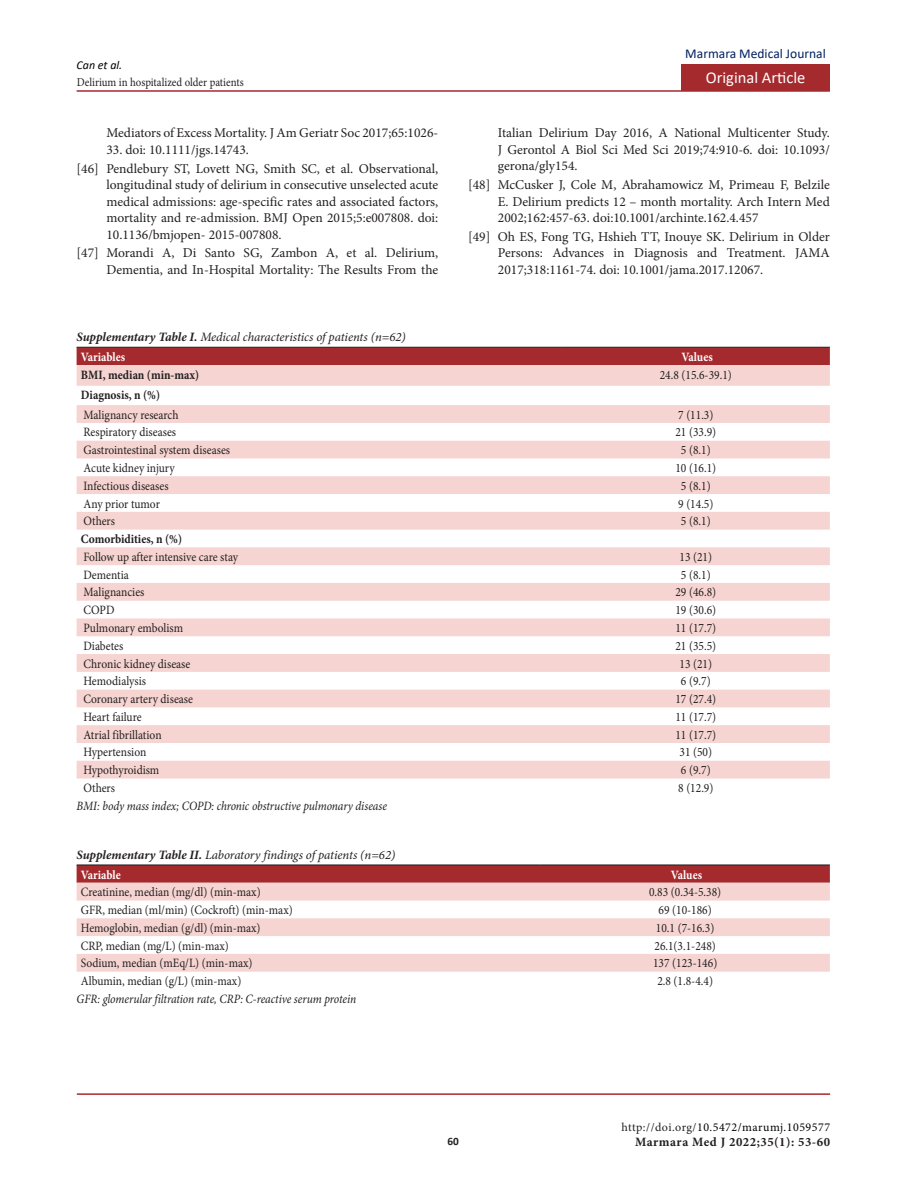
<style>
.page{position:relative;width:915px;height:1191px;background:#fff}
.page>*{position:absolute;margin:0;border:0;box-sizing:border-box;transform-origin:0 0}
.t1{font:16.5px "Calibri";color:#fff}
.t2{font:13.5px/16.5px "Minion Pro";color:#231f20;text-align:justify}
.t3{font:13.5px "Calibri";color:#002060}
.t4{font:12.75px "Minion Pro";color:#231f20;scale:.9 1}
.t5{font:italic 12.75px/19.6px "Minion Pro";letter-spacing:-.005em;color:#231f20}
.t6{font:italic 12.75px "Minion Pro";letter-spacing:-.005em;color:#231f20;scale:.9 1}
.t7{font:700 12.75px "Minion Pro";color:#231f20;scale:.9 1}
.t8{font:700 12.75px "Minion Pro";letter-spacing:.04em;color:#231f20}
.t9{font:700 12.75px "Minion Pro";color:#fff;scale:.9 1}
.t10{font:12px "Minion Pro";letter-spacing:.04em;color:#000}
.t11{font:12px "Minion Pro";color:#231f20;scale:.9 1}
.t12{font:italic 12px "Calibri";color:#000}
.t13{font:700 11.25px "Calibri";color:#231f20}
.s1{font-weight:700}
.s2{font-weight:700;font-style:normal;color:#fff}
.s3{color:#231f20}
</style>
<div class="page">
<hr style="left:77px;top:1093px;width:752px;height:1px;background:#a52a2e">
<hr style="left:77px;top:90px;width:752px;height:2px;background:#a52a2e">
<div style="left:681px;top:64px;width:148px;height:27px;background:#a52a2e"></div>
<div style="left:77px;top:348px;width:752px;height:17px;background:#a52a2e"></div>
<svg style="left:77px;top:365px;width:752px;height:413px;fill:#f5d6d4"></svg>
<hr style="left:77px;top:347px;width:484px;height:1px;background:#231f20">
<hr style="left:561px;top:347px;width:268px;height:1px;background:#231f20">
<div style="left:77px;top:865px;width:752px;height:17px;background:#a52a2e"></div>
<svg style="left:77px;top:882px;width:752px;height:89px;fill:#f5d4d1"></svg>
<hr style="left:77px;top:864px;width:463px;height:1px;background:#231f20">
<hr style="left:540px;top:864px;width:289px;height:1px;background:#231f20">
<p class="t12" style="left:77px;top:56px;width:47px">Can et al.</p>
<p class="t3" style="left:685px;top:45px;width:142px">Marmara Medical Journal</p>
<p class="t11" style="left:77px;top:74px;width:187px">Delirium in hospitalized older patients</p>
<p class="t1" style="left:705px;top:67px;width:101px">Original Article</p>
<p class="t2" style="left:106px;top:125px;width:333px">Mediators of Excess Mortality. J Am Geriatr Soc 2017;65:1026-</p>
<p class="t2" style="left:77px;top:140px;width:363px;line-height:18.6px;text-indent:30px">33. doi: 10.1111/jgs.14743.<br>[46] Pendlebury ST, Lovett NG, Smith SC, et al. Observational,</p>
<p class="t2" style="left:106px;top:177px;width:333px">longitudinal study of delirium in consecutive unselected acute medical admissions: age-specific rates and associated factors, mortality and re-admission. BMJ Open 2015;5:e007808. doi:<br>10.1136/bmjopen- 2015-007808.</p>
<p class="t2" style="left:77px;top:245px;width:363px;text-align:right">[47] Morandi A, Di Santo SG, Zambon A, et al. Delirium,<br>Dementia, and In-Hospital Mortality: The Results From the</p>
<p class="t5" style="left:81px;top:327px;width:326px;text-indent:-4px"><span class="s1">Supplementary Table I.</span> Medical characteristics of patients (n=62)<br><span class="s2">Variables</span></p>
<p class="t2" style="left:497px;top:125px;width:333px">Italian Delirium Day 2016, A National Multicenter Study.<br>J Gerontol A Biol Sci Med Sci 2019;74:910-6. doi: 10.1093/ gerona/gly154.</p>
<p class="t2" style="left:497px;top:176px;width:333px;text-indent:-30px">[48] McCusker J, Cole M, Abrahamowicz M, Primeau F, Belzile E. Delirium predicts 12 – month mortality. Arch Intern Med 2002;162:457-63. doi:10.1001/archinte.162.4.457</p>
<p class="t2" style="left:497px;top:228px;width:333px;text-indent:-30px">[49] Oh ES, Fong TG, Hshieh TT, Inouye SK. Delirium in Older Persons: Advances in Diagnosis and Treatment. JAMA 2017;318:1161-74. doi: 10.1001/jama.2017.12067.</p>
<p class="t9" style="left:681px;top:348px;width:36px">Values</p>
<p class="t7" style="left:81px;top:365px;width:133px">BMI, median (min-max)</p>
<p class="t4" style="left:659px;top:366px;width:82px">24.8 (15.6-39.1)</p>
<p class="t7" style="left:81px;top:386px;width:89px">Diagnosis, n (%)</p>
<p class="t4" style="left:83px;top:406px;width:107px">Malignancy research</p>
<p class="t4" style="left:678px;top:406px;width:41px">7 (11.3)</p>
<p class="t4" style="left:83px;top:424px;width:104px">Respiratory diseases</p>
<p class="t4" style="left:675px;top:424px;width:47px">21 (33.9)</p>
<p class="t4" style="left:83px;top:441px;width:164px">Gastrointestinal system diseases</p>
<p class="t4" style="left:680px;top:441px;width:34px">5 (8.1)</p>
<p class="t4" style="left:83px;top:459px;width:103px">Acute kidney injury</p>
<p class="t4" style="left:675px;top:459px;width:47px">10 (16.1)</p>
<p class="t4" style="left:83px;top:477px;width:96px">Infectious diseases</p>
<p class="t4" style="left:680px;top:477px;width:34px">5 (8.1)</p>
<p class="t4" style="left:83px;top:495px;width:86px">Any prior tumor</p>
<p class="t4" style="left:678px;top:495px;width:41px">9 (14.5)</p>
<p class="t4" style="left:83px;top:513px;width:37px">Others</p>
<p class="t4" style="left:680px;top:513px;width:34px">5 (8.1)</p>
<p class="t7" style="left:81px;top:530px;width:114px">Comorbidities, n (%)</p>
<p class="t4" style="left:83px;top:548px;width:173px">Follow up after intensive care stay</p>
<p class="t4" style="left:679px;top:548px;width:38px">13 (21)</p>
<p class="t4" style="left:83px;top:566px;width:52px">Dementia</p>
<p class="t4" style="left:680px;top:566px;width:34px">5 (8.1)</p>
<p class="t4" style="left:83px;top:584px;width:69px">Malignancies</p>
<p class="t4" style="left:675px;top:584px;width:47px">29 (46.8)</p>
<p class="t4" style="left:83px;top:601px;width:36px">COPD</p>
<p class="t4" style="left:675px;top:601px;width:47px">19 (30.6)</p>
<p class="t4" style="left:83px;top:619px;width:112px">Pulmonary embolism</p>
<p class="t4" style="left:675px;top:619px;width:47px">11 (17.7)</p>
<p class="t4" style="left:83px;top:637px;width:46px">Diabetes</p>
<p class="t4" style="left:675px;top:637px;width:47px">21 (35.5)</p>
<p class="t4" style="left:83px;top:655px;width:120px">Chronic kidney disease</p>
<p class="t4" style="left:679px;top:655px;width:38px">13 (21)</p>
<p class="t4" style="left:83px;top:673px;width:71px">Hemodialysis</p>
<p class="t4" style="left:680px;top:673px;width:34px">6 (9.7)</p>
<p class="t4" style="left:83px;top:690px;width:123px">Coronary artery disease</p>
<p class="t4" style="left:675px;top:690px;width:47px">17 (27.4)</p>
<p class="t4" style="left:83px;top:708px;width:66px">Heart failure</p>
<p class="t4" style="left:675px;top:708px;width:47px">11 (17.7)</p>
<p class="t4" style="left:83px;top:726px;width:88px">Atrial fibrillation</p>
<p class="t4" style="left:675px;top:726px;width:47px">11 (17.7)</p>
<p class="t4" style="left:83px;top:744px;width:71px">Hypertension</p>
<p class="t4" style="left:679px;top:744px;width:38px">31 (50)</p>
<p class="t4" style="left:83px;top:761px;width:86px">Hypothyroidism</p>
<p class="t4" style="left:680px;top:761px;width:34px">6 (9.7)</p>
<p class="t4" style="left:83px;top:779px;width:37px">Others</p>
<p class="t4" style="left:678px;top:779px;width:41px">8 (12.9)</p>
<p class="t6" style="left:77px;top:797px;width:346px">BMI: body mass index; COPD: chronic obstructive pulmonary disease</p>
<p class="t5" style="left:81px;top:845px;width:316px;text-indent:-4px"><span class="s1">Supplementary Table II.</span> Laboratory findings of patients (n=62)<br><span class="s2">Variable</span></p>
<p class="t9" style="left:670px;top:865px;width:36px">Values</p>
<p class="t4" style="left:81px;top:883px;width:201px">Creatinine, median (mg/dl) (min-max)</p>
<p class="t4" style="left:649px;top:883px;width:82px">0.83 (0.34-5.38)</p>
<p class="t4" style="left:81px;top:901px;width:237px">GFR, median (ml/min) (Cockroft) (min-max)</p>
<p class="t4" style="left:658px;top:901px;width:61px">69 (10-186)</p>
<p class="t4" style="left:81px;top:919px;width:201px">Hemoglobin, median (g/dl) (min-max)</p>
<p class="t4" style="left:655px;top:919px;width:66px">10.1 (7-16.3)</p>
<p class="t4" style="left:81px;top:937px;width:166px">CRP, median (mg/L) (min-max)</p>
<p class="t4" style="left:654px;top:937px;width:70px">26.1(3.1-248)</p>
<p class="t4" style="left:81px;top:954px;width:192px">Sodium, median (mEq/L) (min-max)</p>
<p class="t4" style="left:652px;top:954px;width:73px">137 (123-146)</p>
<p class="t4" style="left:81px;top:972px;width:180px">Albumin, median (g/L) (min-max)</p>
<p class="t4" style="left:657px;top:972px;width:63px">2.8 (1.8-4.4)</p>
<p class="t6" style="left:77px;top:990px;width:312px">GFR: glomerular filtration rate, CRP: C-reactive serum protein</p>
<p class="t13" style="left:447px;top:1133px;width:13px">60</p>
<p class="t10" style="left:621px;top:1118px;width:210px"><span class="s3">http://doi.org/</span>10.5472/marumj.1059577</p>
<p class="t8" style="left:635px;top:1132px;width:196px">Marmara Med J 2022;35(1): 53-60</p>
</div>
